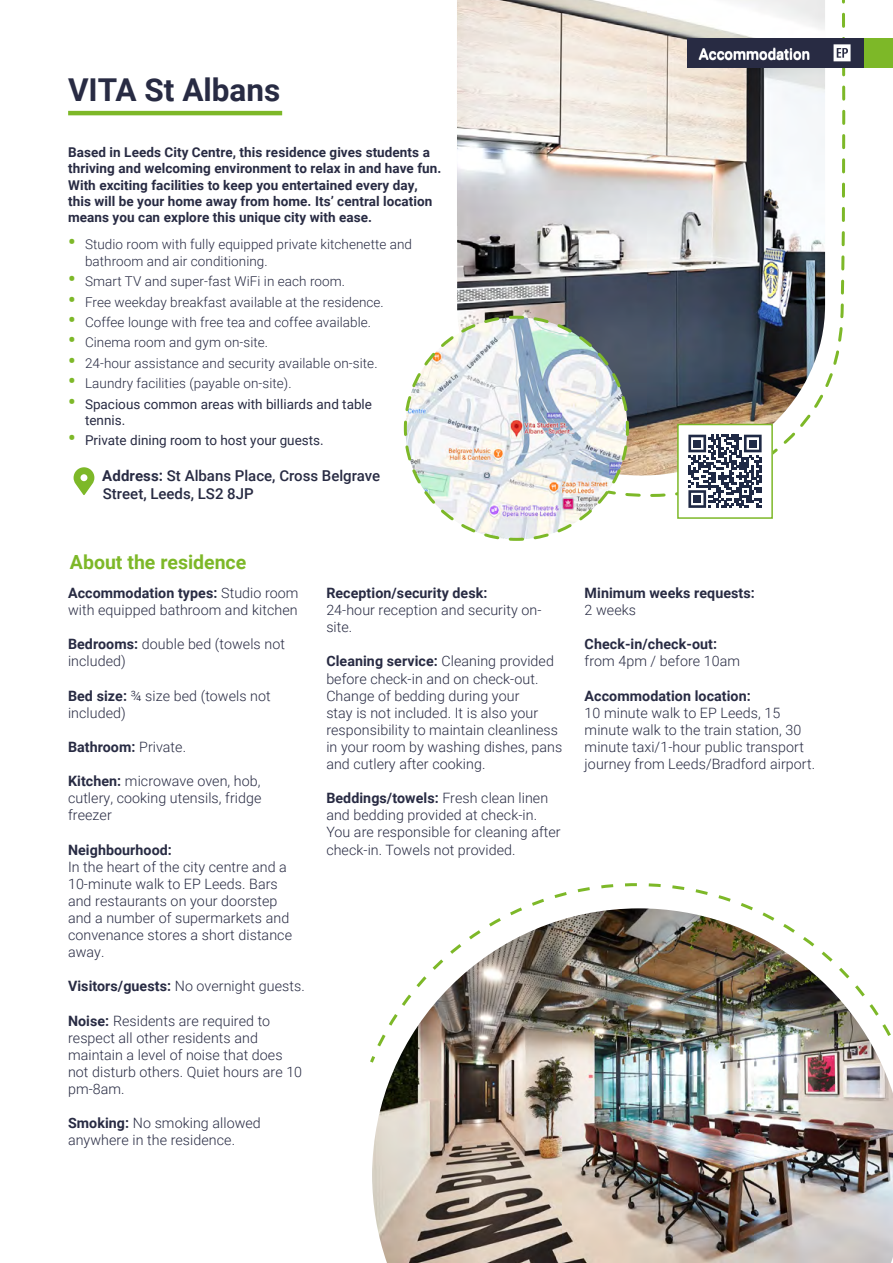
<style>
.page{position:relative;width:893px;height:1263px;background:#fff}
.page>*{position:absolute;margin:0;border:0;box-sizing:border-box;transform-origin:0 0}
.t1{font:700 31.5px "Roboto";color:#282b43}
.t2{font:700 19.5px "Roboto";color:#7db828}
.t3{font:500 15px/18px "Roboto";color:#282b43}
.t4{font:500 15px "Roboto";color:#fff}
.t5{font:300 14.25px/17.1px "Roboto";letter-spacing:.005em;color:#282b43}
.t6{font:700 14.25px "Roboto";letter-spacing:.005em;color:#282b43}
.t7{font:300 13.5px/16.2px "Roboto";letter-spacing:.005em;color:#282b43}
.t8{font:700 13.5px/16.2px "Roboto";letter-spacing:.005em;color:#282b43}
.t9{font:13.5px/16.2px "Roboto";color:#282b43}
.s1{font-weight:700;font-size:21px;color:#7db828}
.s2{font-weight:700}
.s3{font-weight:300}
</style>
<div class="page">
<img style="left:457px;top:0;width:368px;height:314px">
<div style="left:688px;top:38px;width:176px;height:30px;background:#282b43"></div>
<div style="left:864px;top:38px;width:29px;height:30px;background:#7db828"></div>
<svg style="left:833px;top:0;width:17px;height:271px"></svg>
<hr style="left:68px;top:111px;width:214px;height:4px;background:#7db828">
<svg style="left:403px;top:314px;width:123px;height:227px"></svg>
<img style="left:526px;top:302px;width:318px;height:238px">
<div style="left:693px;top:440px;width:8px;height:7px;background:#1f2945"></div>
<div style="left:749px;top:440px;width:8px;height:7px;background:#1f2945"></div>
<div style="left:693px;top:495px;width:8px;height:8px;background:#1f2945"></div>
<div style="left:677px;top:424px;width:96px;height:95px;border:2px solid #7db828"></div>
<svg style="left:74px;top:467px;width:20px;height:28px"></svg>
<svg style="left:540px;top:883px;width:191px;height:17px"></svg>
<img style="left:372px;top:908px;width:521px;height:355px">
<h1 class="t1" style="left:68px;top:68px;width:214px">VITA St Albans</h1>
<p class="t8" style="left:68px;top:144px;width:375px">Based in Leeds City Centre, this residence gives students a thriving and welcoming environment to relax in and have fun.<br>With exciting facilities to keep you entertained every day, this will be your home away from home. Its’ central location means you can explore this unique city with ease.</p>
<p class="t7" style="left:85px;top:236px;width:329px;text-indent:-17px"><span class="s1">•</span> Studio room with fully equipped private kitchenette and bathroom and air conditioning.</p>
<p class="t7" style="left:68px;top:273px;width:278px"><span class="s1">•</span> Smart TV and super-fast WiFi in each room.</p>
<p class="t7" style="left:68px;top:293px;width:317px"><span class="s1">•</span> Free weekday breakfast available at the residence.</p>
<p class="t7" style="left:68px;top:314px;width:305px"><span class="s1">•</span> Coffee lounge with free tea and coffee available.</p>
<p class="t7" style="left:68px;top:334px;width:202px"><span class="s1">•</span> Cinema room and gym on-site.</p>
<p class="t7" style="left:68px;top:354px;width:311px"><span class="s1">•</span> 24-hour assistance and security available on-site.</p>
<p class="t7" style="left:68px;top:375px;width:225px"><span class="s1">•</span> Laundry facilities (payable on-site).</p>
<p class="t9" style="left:85px;top:395px;width:289px;text-indent:-17px"><span class="s1">•</span> Spacious common areas with billiards and table tennis.</p>
<p class="t9" style="left:68px;top:432px;width:257px"><span class="s1">•</span> Private dining room to host your guests.</p>
<p class="t3" style="left:102px;top:467px;width:279px"><span class="s2">Address:</span> St Albans Place, Cross Belgrave<br>Street, Leeds, LS2 8JP</p>
<h2 class="t2" style="left:70px;top:548px;width:178px">About the residence</h2>
<p class="t5" style="left:68px;top:584px;width:232px"><span class="s2">Accommodation types:</span> Studio room with equipped bathroom and kitchen</p>
<p class="t5" style="left:68px;top:635px;width:218px"><span class="s2">Bedrooms:</span> double bed (towels not included)</p>
<p class="t5" style="left:68px;top:686px;width:204px"><span class="s2">Bed size:</span> ¾ size bed (towels not included)</p>
<p class="t6" style="left:68px;top:737px;width:120px">Bathroom: <span class="s3">Private.</span></p>
<p class="t5" style="left:68px;top:772px;width:195px;text-align:justify"><span class="s2">Kitchen:</span> microwave oven, hob, cutlery, cooking utensils, fridge freezer</p>
<p class="t6" style="left:68px;top:839px;width:105px">Neighbourhood:</p>
<p class="t5" style="left:68px;top:857px;width:225px">In the heart of the city centre and a<br>10-minute walk to EP Leeds. Bars and restaurants on your doorstep and a number of supermarkets and convenance stores a short distance away.</p>
<p class="t5" style="left:68px;top:977px;width:238px"><span class="s2">Visitors/guests:</span> No overnight guests.</p>
<p class="t5" style="left:68px;top:1011px;width:236px"><span class="s2">Noise:</span> Residents are required to respect all other residents and maintain a level of noise that does not disturb others. Quiet hours are 10 pm-8am.</p>
<p class="t5" style="left:68px;top:1114px;width:194px"><span class="s2">Smoking:</span> No smoking allowed anywhere in the residence.</p>
<p class="t6" style="left:326px;top:583px;width:163px">Reception/security desk:</p>
<p class="t5" style="left:326px;top:601px;width:217px">24-hour reception and security on&shy;site.</p>
<p class="t5" style="left:326px;top:652px;width:237px"><span class="s2">Cleaning service:</span> Cleaning provided before check-in and on check-out.<br>Change of bedding during your<br>stay is not included. It is also your responsibility to maintain cleanliness in your room by washing dishes, pans and cutlery after cooking.</p>
<p class="t5" style="left:326px;top:789px;width:236px"><span class="s2">Beddings/towels:</span> Fresh clean linen and bedding provided at check-in.<br>You are responsible for cleaning after check-in. Towels not provided.</p>
<p class="t4" style="left:699px;top:44px;width:113px">Accommodation</p>
<p class="t6" style="left:585px;top:583px;width:172px">Minimum weeks requests:</p>
<p class="t5" style="left:585px;top:601px;width:53px">2 weeks</p>
<p class="t6" style="left:585px;top:634px;width:134px">Check-in/check-out:</p>
<p class="t5" style="left:585px;top:652px;width:157px">from 4pm / before 10am</p>
<p class="t6" style="left:585px;top:686px;width:168px">Accommodation location:</p>
<p class="t5" style="left:585px;top:704px;width:232px">10 minute walk to EP Leeds, 15 minute walk to the train station, 30 minute taxi/1-hour public transport journey from Leeds/Bradford airport.</p>
</div>
